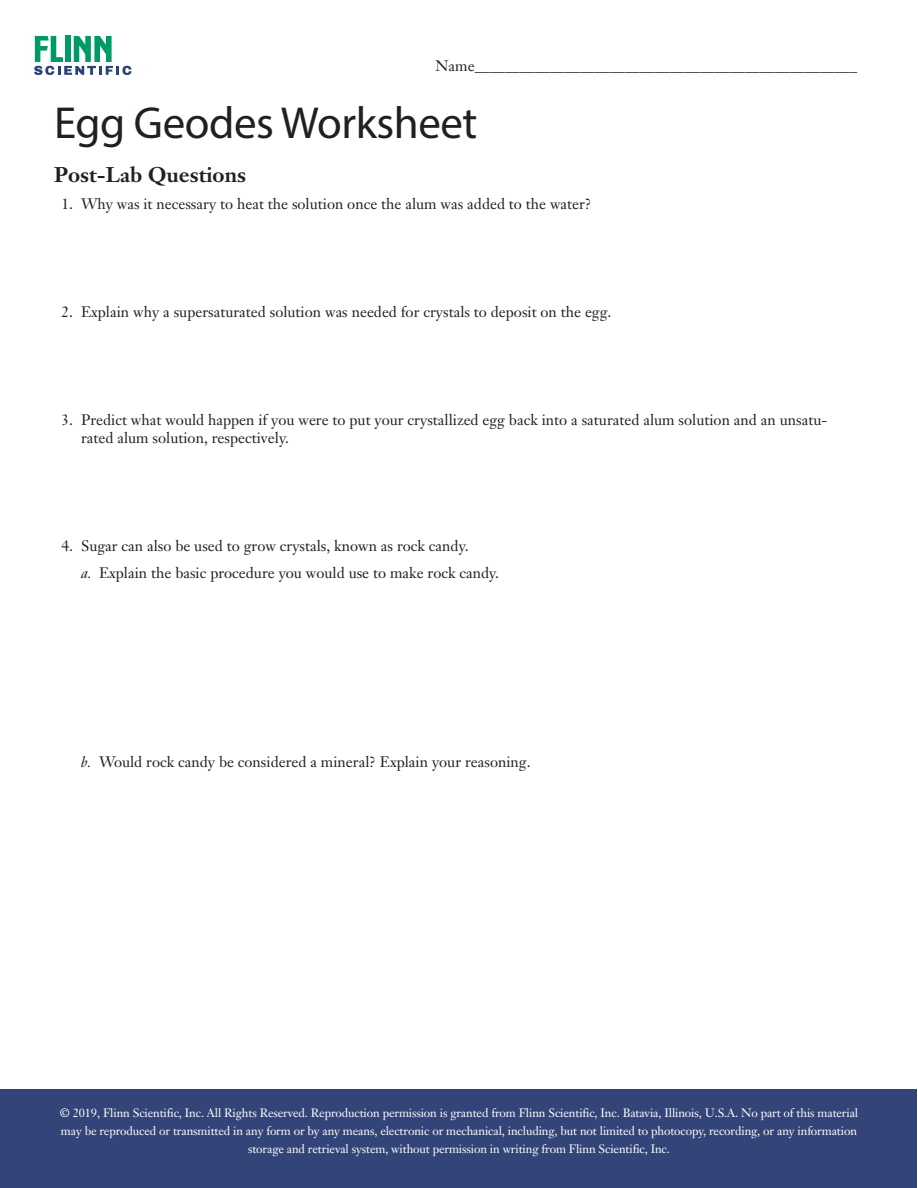
<style>
.page{position:relative;width:918px;height:1188px;background:#fff}
.page>*{position:absolute;margin:0;border:0;box-sizing:border-box;transform-origin:0 0}
.Headline{font:45px "Myriad Pro";letter-spacing:-.01em;color:#231f20}
.Sidehead{font:700 21px "Janson Text";color:#231f20}
.d_body{font:15px/18px "Janson Text";color:#231f20}
.d_a_b_c__s{font:15px "Janson Text";color:#231f20}
.t1{font:12px/18px "Janson Text";letter-spacing:-.01em;color:#fff;text-align:center}
.s1{font-style:italic}
</style>
<div class="page">
<div style="left:1px;top:1089px;width:916px;height:99px;background:#324478"></div>
<svg style="left:34px;top:36px;width:97px;height:39px"></svg>
<p class="d_a_b_c__s" style="left:436px;top:57px;width:423px">Name___________________________________________________</p>
<p class="Headline" style="left:54px;top:95px;width:425px">Egg Geodes Worksheet</p>
<p class="Sidehead" style="left:54px;top:161px;width:194px">Post-Lab Questions</p>
<p class="d_body" style="left:62px;top:194px;width:531px">1. Why was it necessary to heat the solution once the alum was added to the water?</p>
<p class="d_body" style="left:62px;top:302px;width:551px">2. Explain why a supersaturated solution was needed for crystals to deposit on the egg.</p>
<p class="d_body" style="left:81px;top:410px;width:748px;text-indent:-20px">3. Predict what would happen if you were to put your crystallized egg back into a saturated alum solution and an unsatu&shy;rated alum solution, respectively.</p>
<p class="d_body" style="left:62px;top:536px;width:409px">4. Sugar can also be used to grow crystals, known as rock candy.</p>
<p class="d_a_b_c__s" style="left:81px;top:563px;width:420px"><span class="s1">a.</span> Explain the basic procedure you would use to make rock candy.</p>
<p class="d_a_b_c__s" style="left:81px;top:752px;width:451px"><span class="s1">b.</span> Would rock candy be considered a mineral? Explain your reasoning.</p>
<p class="t1" style="left:60px;top:1104px;width:800px">© 2019, Flinn Scientific, Inc. All Rights Reserved. Reproduction permission is granted from Flinn Scientific, Inc. Batavia, Illinois, U.S.A. No part of this material may be reproduced or transmitted in any form or by any means, electronic or mechanical, including, but not limited to photocopy, recording, or any information storage and retrieval system, without permission in writing from Flinn Scientific, Inc.</p>
</div>
